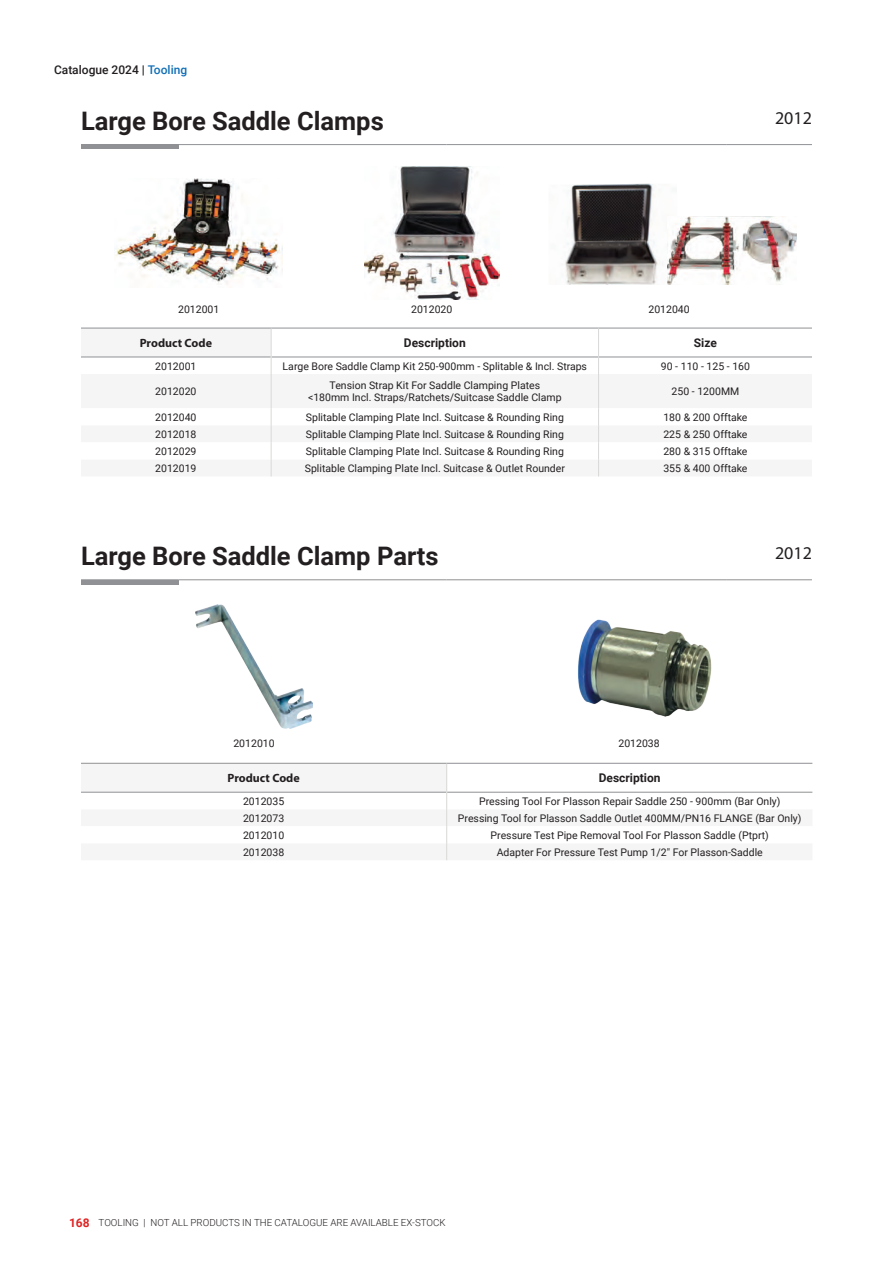
<style>
.page{position:relative;width:893px;height:1263px;background:#fff}
.page>*{position:absolute;margin:0;border:0;box-sizing:border-box;transform-origin:0 0}
.t1{font:700 25.5px "Roboto";color:#231f20}
.t2{font:18px "Myriad Pro";color:#231f20}
.t3{font:700 12px "Roboto";color:#231f20}
.t4{font:700 12px "Myriad Pro";color:#231f20}
.t5{font:500 12px "Roboto";color:#231f20}
.t6{font:10.5px/12.6px "Roboto";color:#231f20;text-align:center}
.t7{font:300 9.75px "Roboto";color:#231f20}
.s1{color:#116fb8}
.s2{font-weight:700;font-size:12px;color:#e02525}
</style>
<div class="page">
<hr style="left:81px;top:145px;width:98px;height:4px;background:#8f9194">
<hr style="left:81px;top:144px;width:98px;height:1px;background:#8f9194">
<hr style="left:179px;top:144px;width:268px;height:1px;background:#8f9194">
<hr style="left:447px;top:144px;width:279px;height:1px;background:#8f9194">
<hr style="left:726px;top:144px;width:86px;height:1px;background:#8f9194">
<svg style="left:81px;top:329px;width:731px;height:147px;fill:#f5f5f6"></svg>
<svg style="left:81px;top:358px;width:731px;height:101px;fill:#f5f5f6"></svg>
<hr style="left:81px;top:328px;width:190px;height:1px;background:#8f9194">
<hr style="left:271px;top:328px;width:328px;height:1px;background:#8f9194">
<hr style="left:599px;top:328px;width:213px;height:1px;background:#8f9194">
<hr style="left:81px;top:357px;width:190px;height:1px;background:#8f9194">
<hr style="left:271px;top:357px;width:327px;height:1px;background:#8f9194">
<hr style="left:599px;top:357px;width:213px;height:1px;background:#8f9194">
<hr style="left:271px;top:374px;width:1px;height:34px;background:#d8d9d7">
<hr style="left:598px;top:374px;width:1px;height:34px;background:#d8d9d7">
<svg style="left:271px;top:328px;width:1px;height:46px"></svg>
<svg style="left:598px;top:328px;width:1px;height:46px"></svg>
<svg style="left:271px;top:408px;width:1px;height:68px"></svg>
<svg style="left:598px;top:408px;width:1px;height:68px"></svg>
<hr style="left:81px;top:580px;width:98px;height:4px;background:#8f9194">
<hr style="left:81px;top:579px;width:98px;height:1px;background:#8f9194">
<hr style="left:179px;top:579px;width:268px;height:1px;background:#8f9194">
<hr style="left:447px;top:579px;width:279px;height:1px;background:#8f9194">
<hr style="left:726px;top:579px;width:86px;height:1px;background:#8f9194">
<hr style="left:81px;top:763px;width:366px;height:1px;background:#8f9194">
<hr style="left:447px;top:763px;width:365px;height:1px;background:#8f9194">
<svg style="left:81px;top:764px;width:731px;height:96px"></svg>
<img style="left:115px;top:178px;width:168px;height:107px">
<img style="left:364px;top:166px;width:135px;height:134px">
<img style="left:565px;top:184px;width:93px;height:101px">
<img style="left:667px;top:217px;width:129px;height:68px">
<img style="left:195px;top:604px;width:118px;height:124px">
<img style="left:578px;top:619px;width:134px;height:98px">
<p class="t5" style="left:54px;top:61px;width:135px">Catalogue 2024 | <span class="s1">Tooling</span></p>
<h1 class="t1" style="left:81px;top:103px;width:304px">Large Bore Saddle Clamps</h1>
<h2 class="t2" style="left:775px;top:107px;width:38px">2012</h2>
<p class="t6" style="left:178px;top:303px;width:43px">2012001</p>
<p class="t6" style="left:648px;top:303px;width:43px">2012040</p>
<p class="t6" style="left:411px;top:303px;width:43px">2012020</p>
<p class="t4" style="left:140px;top:335px;width:74px">Product Code</p>
<p class="t3" style="left:404px;top:334px;width:63px">Description</p>
<p class="t3" style="left:694px;top:334px;width:25px">Size</p>
<p class="t6" style="left:155px;top:359px;width:43px">2012001</p>
<p class="t6" style="left:283px;top:359px;width:306px">Large Bore Saddle Clamp Kit 250-900mm - Splitable &amp; Incl. Straps</p>
<p class="t6" style="left:661px;top:359px;width:91px">90 - 110 - 125 - 160</p>
<p class="t6" style="left:155px;top:385px;width:43px">2012020</p>
<p class="t6" style="left:308px;top:378px;width:255px">Tension Strap Kit For Saddle Clamping Plates &lt;180mm Incl. Straps/Ratchets/Suitcase Saddle Clamp</p>
<p class="t6" style="left:672px;top:385px;width:69px">250 - 1200MM</p>
<p class="t6" style="left:155px;top:410px;width:43px">2012040</p>
<p class="t6" style="left:306px;top:410px;width:259px">Splitable Clamping Plate Incl. Suitcase &amp; Rounding Ring</p>
<p class="t6" style="left:663px;top:410px;width:86px">180 &amp; 200 Offtake</p>
<p class="t6" style="left:155px;top:427px;width:43px">2012018</p>
<p class="t6" style="left:306px;top:427px;width:259px">Splitable Clamping Plate Incl. Suitcase &amp; Rounding Ring</p>
<p class="t6" style="left:663px;top:427px;width:86px">225 &amp; 250 Offtake</p>
<p class="t6" style="left:155px;top:444px;width:43px">2012029</p>
<p class="t6" style="left:306px;top:444px;width:259px">Splitable Clamping Plate Incl. Suitcase &amp; Rounding Ring</p>
<p class="t6" style="left:663px;top:444px;width:86px">280 &amp; 315 Offtake</p>
<p class="t6" style="left:155px;top:461px;width:43px">2012019</p>
<p class="t6" style="left:305px;top:461px;width:262px">Splitable Clamping Plate Incl. Suitcase &amp; Outlet Rounder</p>
<p class="t6" style="left:663px;top:461px;width:86px">355 &amp; 400 Offtake</p>
<h1 class="t1" style="left:81px;top:538px;width:359px">Large Bore Saddle Clamp Parts</h1>
<h2 class="t2" style="left:775px;top:542px;width:38px">2012</h2>
<p class="t6" style="left:233px;top:737px;width:43px">2012010</p>
<p class="t6" style="left:618px;top:737px;width:43px">2012038</p>
<p class="t4" style="left:228px;top:770px;width:74px">Product Code</p>
<p class="t3" style="left:599px;top:769px;width:63px">Description</p>
<p class="t6" style="left:243px;top:794px;width:43px">2012035</p>
<p class="t6" style="left:479px;top:794px;width:303px">Pressing Tool For Plasson Repair Saddle 250 - 900mm (Bar Only)</p>
<p class="t6" style="left:243px;top:811px;width:43px">2012073</p>
<p class="t6" style="left:458px;top:811px;width:345px">Pressing Tool for Plasson Saddle Outlet 400MM/PN16 FLANGE (Bar Only)</p>
<p class="t6" style="left:243px;top:828px;width:43px">2012010</p>
<p class="t6" style="left:491px;top:828px;width:280px">Pressure Test Pipe Removal Tool For Plasson Saddle (Ptprt)</p>
<p class="t6" style="left:243px;top:845px;width:43px">2012038</p>
<p class="t6" style="left:497px;top:845px;width:268px">Adapter For Pressure Test Pump 1/2" For Plasson-Saddle</p>
<p class="t7" style="left:69px;top:1216px;width:378px"><span class="s2">168</span> TOOLING | NOT ALL PRODUCTS IN THE CATALOGUE ARE AVAILABLE EX-STOCK</p>
</div>
